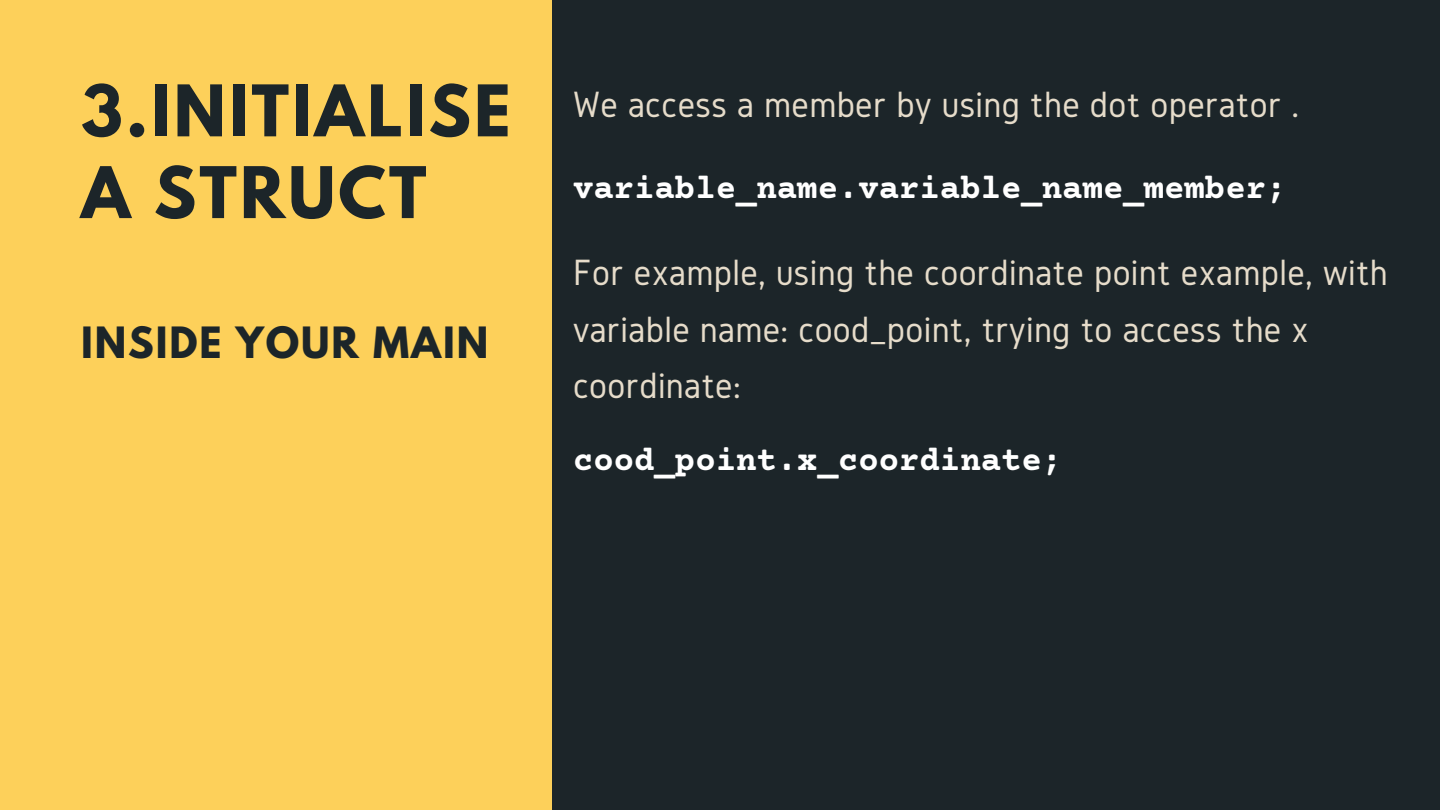
<style>
.page{position:relative;width:1440px;height:810px;background:#1c2529}
.page>*{position:absolute;margin:0;border:0;box-sizing:border-box;transform-origin:0 0}
.t1{font:700 63px/81.8px "League Spartan";letter-spacing:.05em;color:#1c2529}
.t2{font:700 38.2px "League Spartan";letter-spacing:.05em;color:#1c2529}
.t3{font:38px/56.2px "Gidole";letter-spacing:.01em;color:#e6dcca}
.t4{font:700 34px "Courier Prime";color:#fff}
</style>
<div class="page">
<div style="left:0;top:0;width:552px;height:810px;background:#fdd05a"></div>
<h1 class="t1" style="left:81px;top:78px;width:431px">3.INITIALISE<br>A STRUCT</h1>
<p class="t2" style="left:81px;top:324px;width:409px">INSIDE YOUR MAIN</p>
<p class="t3" style="left:573px;top:75px;width:728px">We access a member by using the dot operator .</p>
<p class="t4" style="left:573px;top:171px;width:715px">variable_name.variable_name_member;</p>
<p class="t3" style="left:573px;top:244px;width:816px">For example, using the coordinate point example, with variable name: cood_point, trying to access the x coordinate:</p>
<p class="t4" style="left:573px;top:444px;width:491px">cood_point.x_coordinate;</p>
</div>
